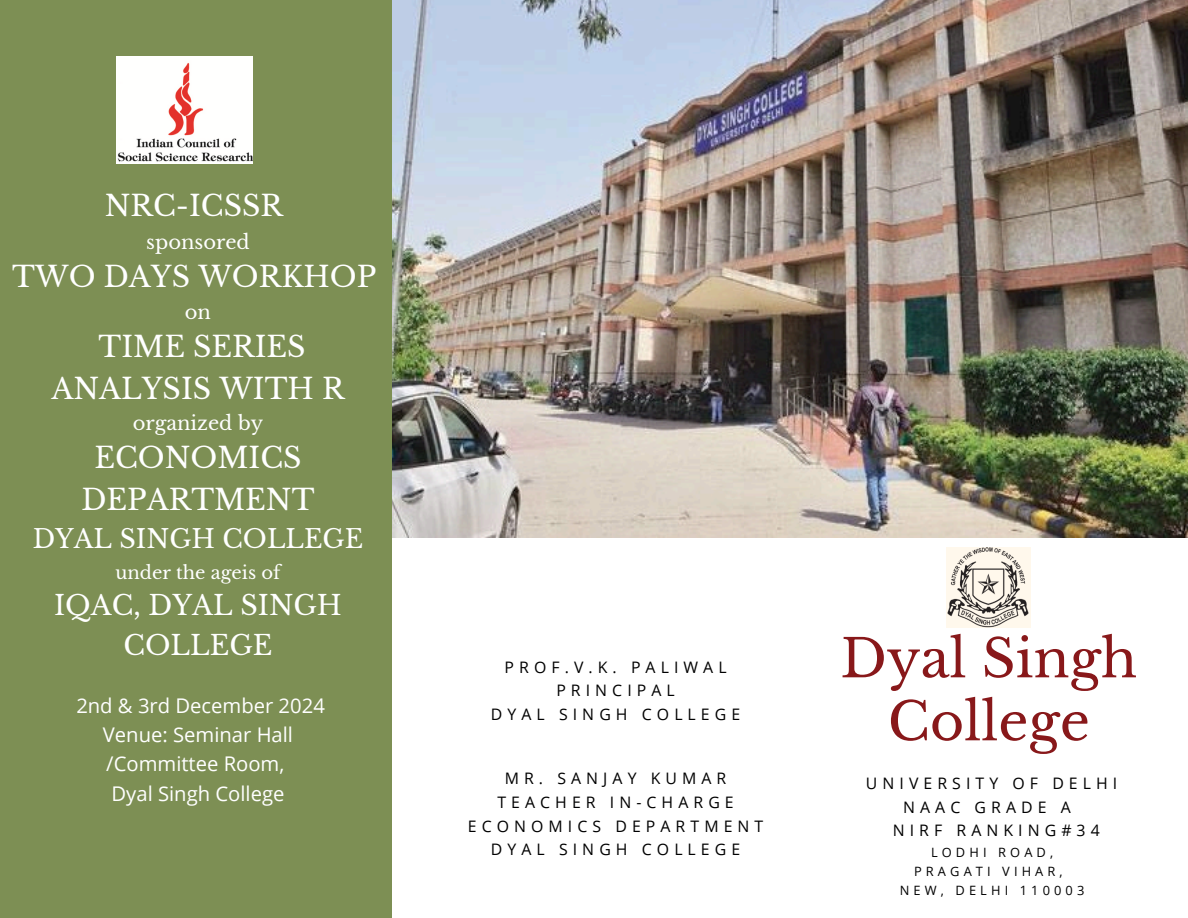
<style>
.page{position:relative;width:1188px;height:918px;background:#fff}
.page>*{position:absolute;margin:0;border:0;box-sizing:border-box;transform-origin:0 0}
.t1{font:52.5px/63px "Libre Baskerville";color:#88181a;text-align:center}
.t2{font:28.5px/41.7px "Libre Baskerville";color:#fff;text-align:center}
.t3{font:27px/40.5px "Libre Baskerville";color:#fff;text-align:center}
.t4{font:25.5px "Libre Baskerville";color:#fff}
.t5{font:20.25px/29.2px "Open Sans";color:#fff;text-align:center}
.t6{font:19.5px "Libre Baskerville";color:#fff}
.t7{font:18px "Libre Baskerville";color:#fff}
.t8{font:15.9px "Open Sans";letter-spacing:.32em;color:#000001}
.t9{font:12.9px "Open Sans";letter-spacing:.32em;color:#000001}
</style>
<div class="page">
<img style="left:392px;top:0;width:796px;height:538px">
<div style="left:0;top:0;width:392px;height:918px;background:#7d8f54"></div>
<img style="left:947px;top:548px;width:84px;height:80px">
<img style="left:117px;top:57px;width:136px;height:107px">
<p class="t2" style="left:105px;top:186px;width:180px">NRC-ICSSR</p>
<p class="t6" style="left:146px;top:230px;width:105px">sponsored</p>
<p class="t2" style="left:12px;top:256px;width:366px">TWO DAYS WORKHOP</p>
<p class="t6" style="left:185px;top:300px;width:28px">on</p>
<p class="t2" style="left:51px;top:326px;width:295px">TIME SERIES<br>ANALYSIS WITH R</p>
<p class="t6" style="left:133px;top:411px;width:132px">organized by</p>
<p class="t2" style="left:81px;top:438px;width:235px">ECONOMICS<br>DEPARTMENT</p>
<p class="t4" style="left:33px;top:524px;width:332px">DYAL SINGH COLLEGE</p>
<p class="t7" style="left:115px;top:561px;width:167px">under the ageis of</p>
<p class="t3" style="left:54px;top:585px;width:289px">IQAC, DYAL SINGH<br>COLLEGE</p>
<p class="t5" style="left:76px;top:690px;width:250px">2nd &amp; 3rd December 2024<br>Venue: Seminar Hall /Committee Room,<br>Dyal Singh College</p>
<p class="t8" style="left:505px;top:656px;width:223px">PROF.V.K. PALIWAL</p>
<p class="t8" style="left:556px;top:679px;width:120px">PRINCIPAL</p>
<p class="t8" style="left:491px;top:703px;width:251px">DYAL SINGH COLLEGE</p>
<p class="t8" style="left:505px;top:767px;width:223px">MR. SANJAY KUMAR</p>
<p class="t8" style="left:497px;top:791px;width:238px">TEACHER IN-CHARGE</p>
<p class="t8" style="left:468px;top:815px;width:297px">ECONOMICS DEPARTMENT</p>
<p class="t8" style="left:491px;top:838px;width:251px">DYAL SINGH COLLEGE</p>
<h2 class="t1" style="left:841px;top:627px;width:298px">Dyal Singh<br>College</h2>
<h3 class="t8" style="left:866px;top:772px;width:253px">UNIVERSITY OF DELHI</h3>
<p class="t8" style="left:903px;top:796px;width:169px">NAAC GRADE A</p>
<h1 class="t8" style="left:893px;top:819px;width:209px">NIRF RANKING#34</h1>
<p class="t9" style="left:931px;top:843px;width:124px">LODHI ROAD,</p>
<p class="t9" style="left:914px;top:862px;width:150px">PRAGATI VIHAR,</p>
<p class="t9" style="left:900px;top:882px;width:186px">NEW, DELHI 110003</p>
</div>
